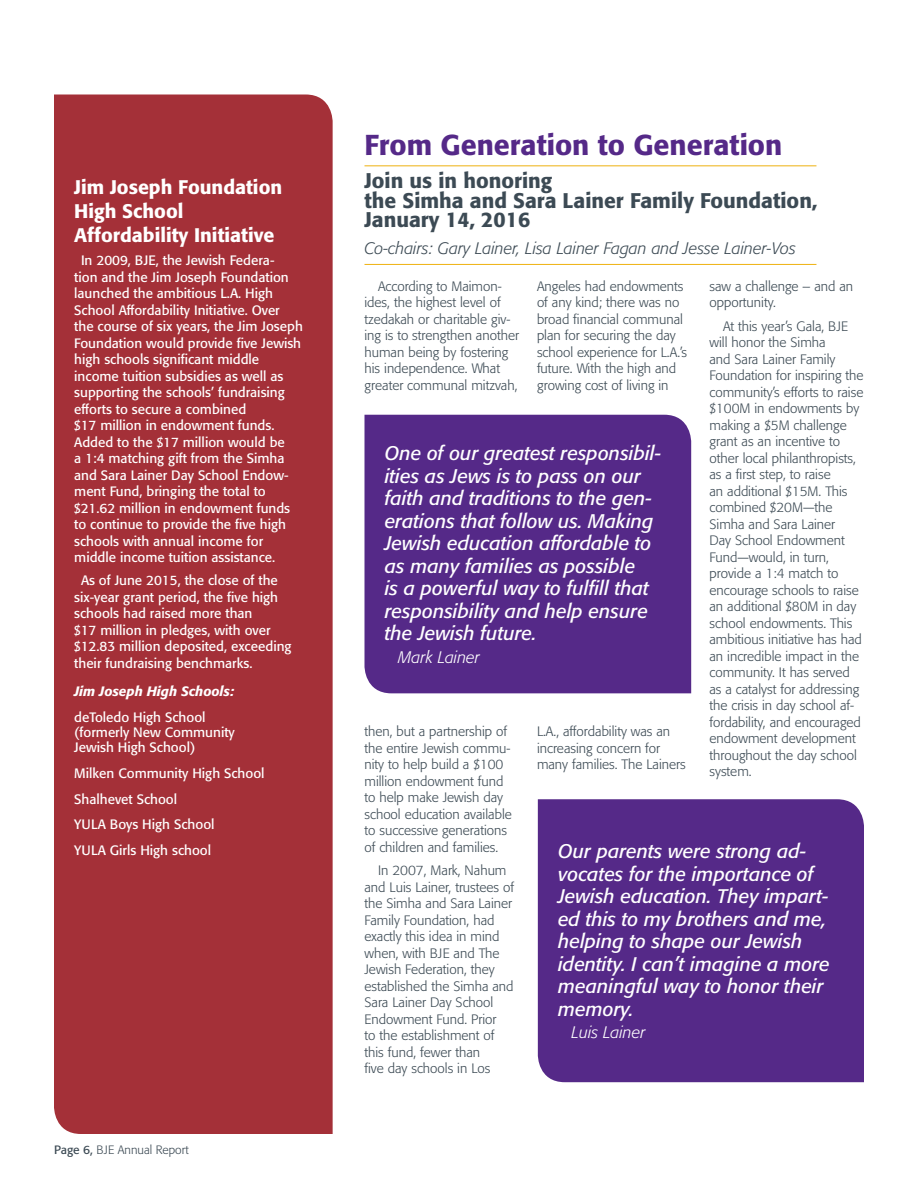
<style>
.page{position:relative;width:918px;height:1188px;background:#fff}
.page>*{position:absolute;margin:0;border:0;box-sizing:border-box;transform-origin:0 0}
.t1{font:500 28.5px "Formata";color:#552988}
.t2{font:500 21px/19.5px "Formata";color:#3c4a54}
.t3{font:italic 19.5px/22.5px "Formata";color:#fff}
.t4{font:500 19.5px/24px "Formata";color:#fff}
.t5{font:italic 300 16.5px "Formata";color:#3c4a54}
.t6{font:italic 300 16.5px "Formata";color:#fff}
.t7{font:300 13.5px/16.5px "Formata";color:#3c4a54}
.t8{font:13.5px/16.5px "Formata";color:#fff}
.t9{font:italic 500 13.5px "Formata";color:#fff}
.t10{font:300 12px "Formata";color:#3c4a54}
.s1{font-weight:400}
</style>
<div class="page">
<div style="left:54px;top:94px;width:279px;height:1040px;background:#a43038"></div>
<div style="left:364px;top:415px;width:327px;height:278px;background:#552988"></div>
<div style="left:538px;top:799px;width:326px;height:283px;background:#552988"></div>
<hr style="left:364px;top:165px;width:452px;height:1px;background:#eeb210">
<hr style="left:364px;top:264px;width:452px;height:1px;background:#eeb210">
<h3 class="t4" style="left:74px;top:176px;width:209px">Jim Joseph Foundation<br>High School<br>Affordability Initiative</h3>
<p class="t8" style="left:74px;top:253px;width:230px;text-indent:7px">In 2009, BJE, the Jewish Federa-<br>tion and the Jim Joseph Foundation launched the ambitious L.A. High School Affordability Initiative. Over<br>the course of six years, the Jim Joseph Foundation would provide five Jewish high schools significant middle income tuition subsidies as well as supporting the schools’ fundraising efforts to secure a combined<br>$17 million in endowment funds.<br>Added to the $17 million would be<br>a 1:4 matching gift from the Simha and Sara Lainer Day School Endow&shy;ment Fund, bringing the total to $21.62 million in endowment funds to continue to provide the five high schools with annual income for middle income tuition assistance.</p>
<p class="t8" style="left:74px;top:573px;width:219px;text-indent:7px">As of June 2015, the close of the six-year grant period, the five high schools had raised more than<br>$17 million in pledges, with over $12.83 million deposited, exceeding their fundraising benchmarks.</p>
<p class="t9" style="left:74px;top:684px;width:161px">Jim Joseph High Schools:</p>
<p class="t8" style="left:74px;top:711px;width:162px;line-height:15px">deToledo High School (formerly New Community<br>Jewish High School)</p>
<p class="t8" style="left:74px;top:761px;width:192px;line-height:25.8px">Milken Community High School<br>Shalhevet School<br>YULA Boys High School<br>YULA Girls High school</p>
<p class="t10" style="left:54px;top:1144px;width:136px"><span class="s1">Page 6,</span> BJE Annual Report</p>
<h1 class="t1" style="left:364px;top:132px;width:419px">From Generation to Generation</h1>
<h2 class="t2" style="left:364px;top:172px;width:454px">Join us in honoring<br>the Simha and Sara Lainer Family Foundation,<br>January 14, 2016</h2>
<p class="t5" style="left:364px;top:241px;width:433px">Co-chairs: Gary Lainer, Lisa Lainer Fagan and Jesse Lainer-Vos</p>
<p class="t7" style="left:710px;top:279px;width:145px">saw a challenge – and an opportunity.</p>
<p class="t7" style="left:710px;top:319px;width:155px;text-indent:14px">At this year’s Gala, BJE will honor the Simha<br>and Sara Lainer Family<br>Foundation for inspiring the community’s efforts to raise $100M in endowments by making a $5M challenge grant as an incentive to other local philanthropists, as a first step, to raise<br>an additional $15M. This combined $20M—the<br>Simha and Sara Lainer<br>Day School Endowment<br>Fund—would, in turn, provide a 1:4 match to encourage schools to raise an additional $80M in day school endowments. This ambitious initiative has had an incredible impact in the community. It has served as a catalyst for addressing the crisis in day school af&shy;fordability, and encouraged endowment development throughout the day school system.</p>
<p class="t7" style="left:537px;top:279px;width:152px">Angeles had endowments of any kind; there was no broad financial communal plan for securing the day school experience for L.A.’s future. With the high and growing cost of living in</p>
<p class="t7" style="left:364px;top:279px;width:156px;text-indent:14px">According to Maimon&shy;ides, the highest level of tzedakah or charitable giv&shy;ing is to strengthen another human being by fostering his independence. What greater communal mitzvah,</p>
<p class="t3" style="left:385px;top:443px;width:278px">One of our greatest responsibil&shy;ities as Jews is to pass on our faith and traditions to the gen&shy;erations that follow us. Making<br>Jewish education affordable to as many families as possible<br>is a powerful way to fulfill that responsibility and help ensure the Jewish future.</p>
<p class="t6" style="left:398px;top:649px;width:83px">Mark Lainer</p>
<p class="t7" style="left:537px;top:724px;width:150px">L.A., affordability was an increasing concern for many families. The Lainers</p>
<p class="t7" style="left:364px;top:724px;width:149px">then, but a partnership of the entire Jewish commu&shy;nity to help build a $100 million endowment fund to help make Jewish day school education available to successive generations of children and families.</p>
<p class="t7" style="left:364px;top:863px;width:151px;text-indent:14px">In 2007, Mark, Nahum and Luis Lainer, trustees of the Simha and Sara Lainer<br>Family Foundation, had exactly this idea in mind when, with BJE and The<br>Jewish Federation, they established the Simha and<br>Sara Lainer Day School<br>Endowment Fund. Prior<br>to the establishment of this fund, fewer than<br>five day schools in Los</p>
<h3 class="t3" style="left:558px;top:841px;width:273px">Our parents were strong ad&shy;vocates for the importance of<br>Jewish education. They impart&shy;ed this to my brothers and me, helping to shape our Jewish identity. I can’t imagine a more meaningful way to honor their memory.</h3>
<p class="t6" style="left:572px;top:1025px;width:75px">Luis Lainer</p>
</div>
